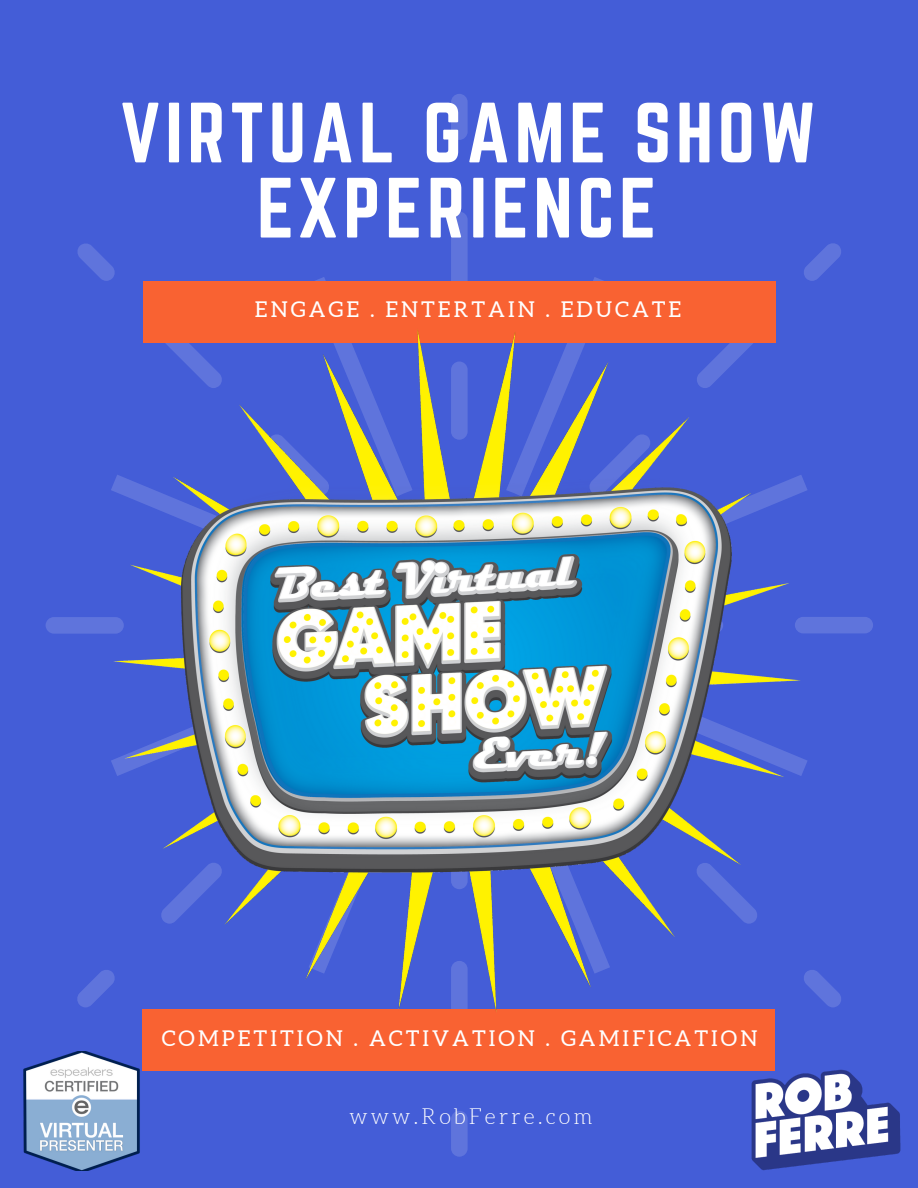
<style>
.page{position:relative;width:918px;height:1188px;background:#445dd7}
.page>*{position:absolute;margin:0;border:0;box-sizing:border-box;transform-origin:0 0}
.t1{font:74.7px/75.2px "Norwester";letter-spacing:.06em;color:#fff;text-align:center}
.t2{font:21.75px "Aleo";letter-spacing:.14em;color:#fff}
.t3{font:300 21.75px "Aleo";letter-spacing:.14em;color:#fff}
</style>
<div class="page">
<div style="left:451px;top:94px;width:17px;height:46px;background:#5f74dc;border-radius:8px"></div>
<div style="left:451px;top:212px;width:17px;height:78px;background:#5f74dc;border-radius:8px"></div>
<div style="left:451px;top:1111px;width:17px;height:45px;background:#5f74dc;border-radius:8px"></div>
<div style="left:46px;top:617px;width:78px;height:17px;background:#5f74dc;border-radius:8px"></div>
<div style="left:795px;top:617px;width:78px;height:16px;background:#5f74dc;border-radius:8px"></div>
<div style="left:143px;top:281px;width:632px;height:61px;background:#f96232"></div>
<div style="left:143px;top:1010px;width:632px;height:60px;background:#f96232"></div>
<img style="left:740px;top:1069px;width:161px;height:102px">
<img style="left:78px;top:297px;width:758px;height:754px">
<img style="left:23px;top:1051px;width:122px;height:120px">
<h1 class="t1" style="left:120px;top:99px;width:698px">VIRTUAL GAME SHOW<br>EXPERIENCE</h1>
<p class="t2" style="left:255px;top:297px;width:428px">ENGAGE . ENTERTAIN . EDUCATE</p>
<p class="t2" style="left:162px;top:1026px;width:597px">COMPETITION . ACTIVATION . GAMIFICATION</p>
<p class="t3" style="left:350px;top:1105px;width:245px">www.RobFerre.com</p>
</div>
